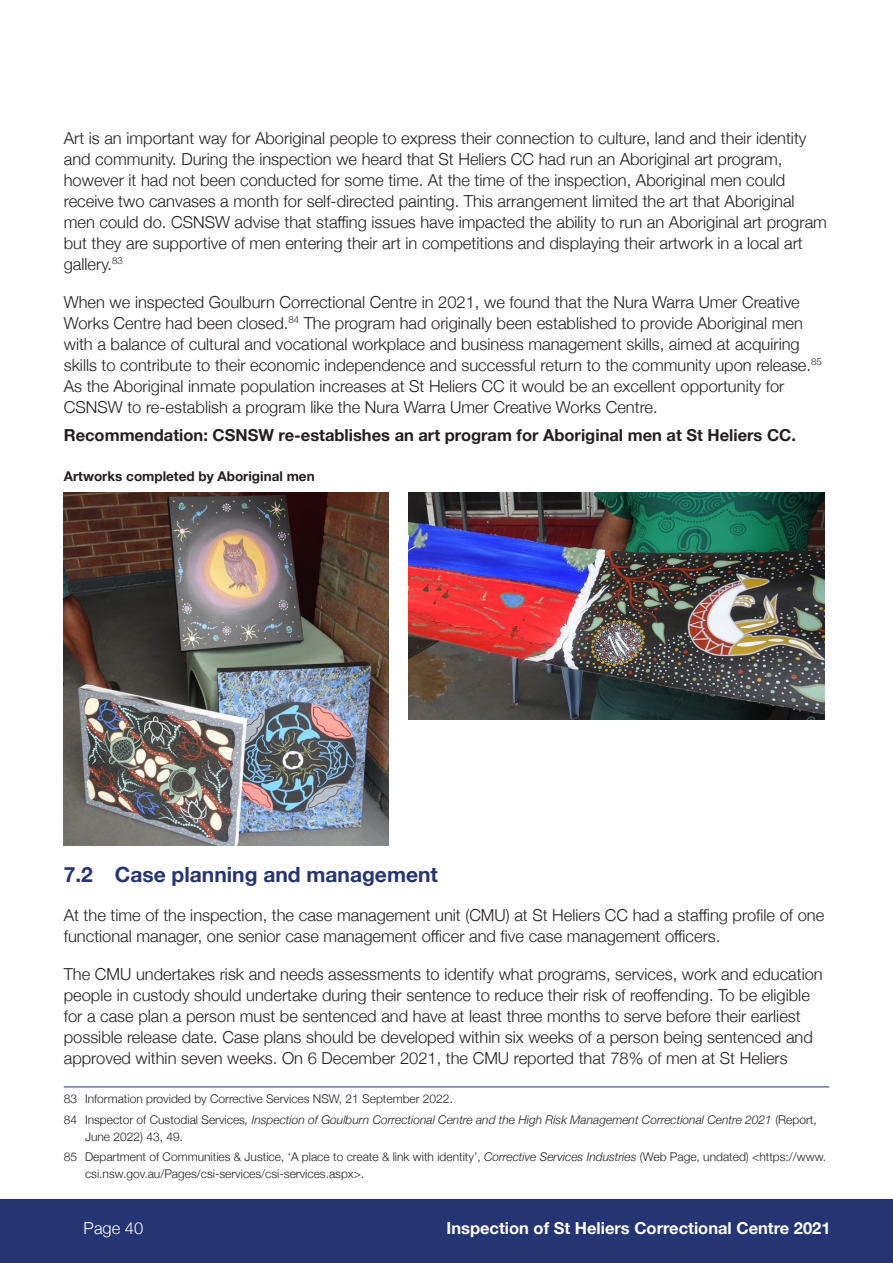
<style>
.page{position:relative;width:893px;height:1263px;background:#fff}
.page>*{position:absolute;margin:0;border:0;box-sizing:border-box;transform-origin:0 0}
.Heading_2{font:700 21px "Helvetica Neue";color:#253574}
.Body_Copy{font:300 16.5px/21px "Helvetica Neue";color:#231f20}
.Figure_and_table_cap{font:700 16.5px "Helvetica Neue";color:#231f20}
.t1{font:700 16.5px "Helvetica Neue";color:#fff}
.t2{font:300 16.5px "Helvetica Neue";color:#fff}
.PP_Image_Caption{font:700 13.5px "Helvetica Neue";color:#231f20}
.PP_Footnote_Text{font:300 12px/16.5px "Helvetica Neue";color:#231f20}
.PP_Footnote_Text-2{font:italic 300 12px/16.5px "Helvetica Neue";color:#231f20}
.s1{font-style:normal}
.s2{font-style:italic}
</style>
<div class="page">
<div style="left:0;top:1199px;width:893px;height:64px;background:#253574"></div>
<img style="left:64px;top:493px;width:324px;height:353px">
<img style="left:408px;top:493px;width:417px;height:226px">
<hr style="left:64px;top:1086px;width:765px;height:1px;background:#253574">
<p class="Body_Copy" style="left:64px;top:126px;width:765px">Art is an important way for Aboriginal people to express their connection to culture, land and their identity and community. During the inspection we heard that St Heliers CC had run an Aboriginal art program, however it had not been conducted for some time. At the time of the inspection, Aboriginal men could receive two canvases a month for self-directed painting. This arrangement limited the art that Aboriginal men could do. CSNSW advise that staffing issues have impacted the ability to run an Aboriginal art program but they are supportive of men entering their art in competitions and displaying their artwork in a local art gallery.<sup>83</sup></p>
<p class="Body_Copy" style="left:64px;top:290px;width:759px">When we inspected Goulburn Correctional Centre in 2021, we found that the Nura Warra Umer Creative Works Centre had been closed.<sup>84</sup> The program had originally been established to provide Aboriginal men with a balance of cultural and vocational workplace and business management skills, aimed at acquiring skills to contribute to their economic independence and successful return to the community upon release.<sup>85<br></sup>As the Aboriginal inmate population increases at St Heliers CC it would be an excellent opportunity for CSNSW to re-establish a program like the Nura Warra Umer Creative Works Centre.</p>
<p class="Figure_and_table_cap" style="left:64px;top:422px;width:734px">Recommendation: CSNSW re-establishes an art program for Aboriginal men at St Heliers CC.</p>
<p class="PP_Image_Caption" style="left:64px;top:465px;width:252px">Artworks completed by Aboriginal men</p>
<p class="Heading_2" style="left:64px;top:858px;width:376px">7.2 Case planning and management</p>
<p class="Body_Copy" style="left:64px;top:903px;width:762px">At the time of the inspection, the case management unit (CMU) at St Heliers CC had a staffing profile of one functional manager, one senior case management officer and five case management officers.</p>
<p class="Body_Copy" style="left:64px;top:962px;width:760px">The CMU undertakes risk and needs assessments to identify what programs, services, work and education people in custody should undertake during their sentence to reduce their risk of reoffending. To be eligible for a case plan a person must be sentenced and have at least three months to serve before their earliest possible release date. Case plans should be developed within six weeks of a person being sentenced and approved within seven weeks. On 6 December 2021, the CMU reported that 78% of men at St Heliers</p>
<p class="PP_Footnote_Text" style="left:64px;top:1090px;width:391px">83 Information provided by Corrective Services NSW, 21 September 2022.</p>
<p class="PP_Footnote_Text-2" style="left:85px;top:1111px;width:733px;text-indent:-21px"><span class="s1">84 Inspector of Custodial Services</span>, Inspection of Goulburn Correctional Centre and the High Risk Management Correctional Centre 2021 <span class="s1">(Report,<br>June 2022) 43, 49.</span></p>
<p class="PP_Footnote_Text" style="left:85px;top:1148px;width:743px;text-indent:-21px">85 Department of Communities &amp; Justice, ‘A place to create &amp; link with identity’, <span class="s2">Corrective Services Industries</span> (Web Page, undated) &lt;https://www. csi.nsw.gov.au/Pages/csi-services/csi-services.aspx&gt;.</p>
<p class="t2" style="left:84px;top:1215px;width:61px">Page 40</p>
<p class="t1" style="left:446px;top:1215px;width:386px">Inspection of St Heliers Correctional Centre 2021</p>
</div>
